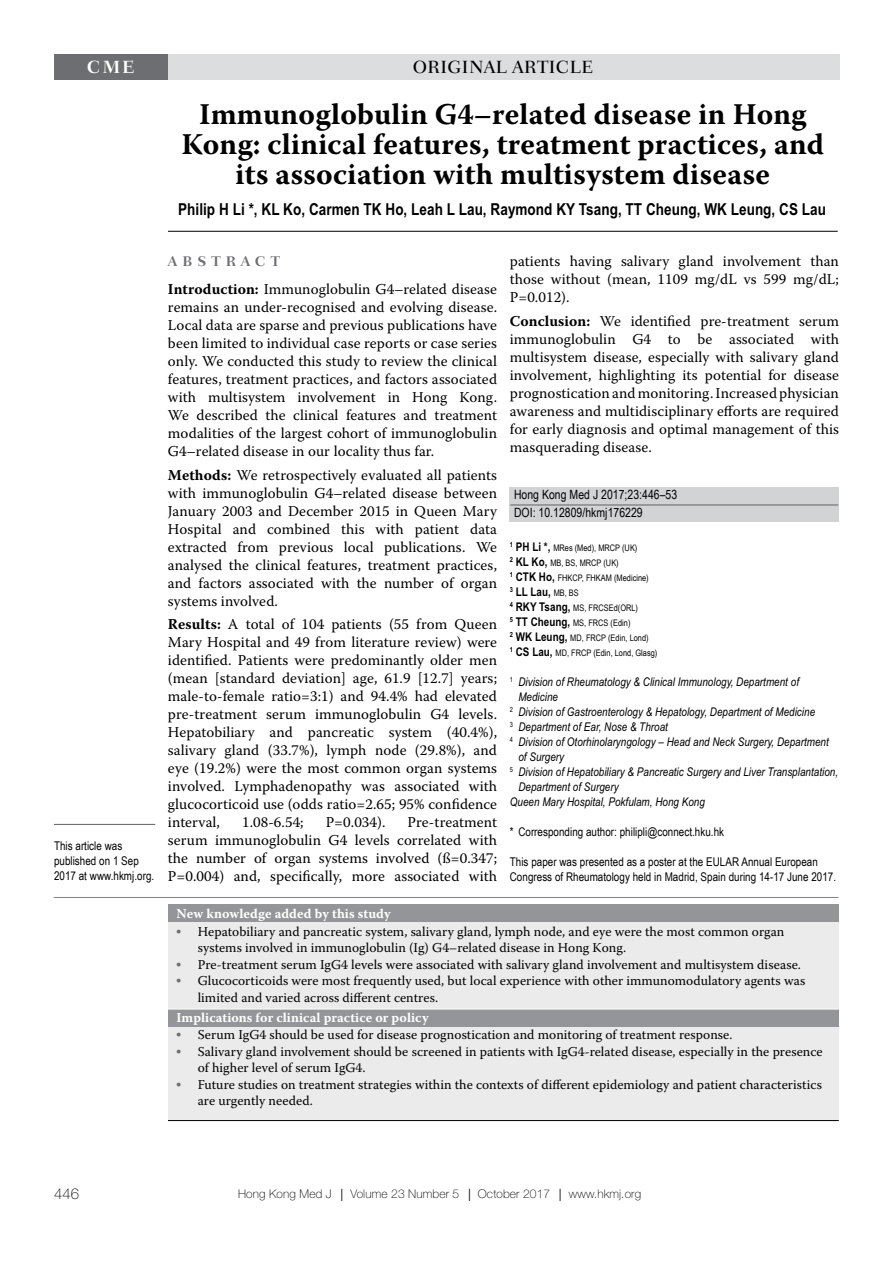
<style>
.page{position:relative;width:893px;height:1263px;background:#fff}
.page>*{position:absolute;margin:0;border:0;box-sizing:border-box;transform-origin:0 0}
.t1{font:700 30px/30px "Warnock Pro";letter-spacing:.005em;color:#000;text-align:center}
.t2{font:500 18px "Fairfield LH";color:#000}
.t3{font:700 18px "Fairfield LH";color:#fff}
.t4{font:700 16.5px "Arial Narrow";letter-spacing:.005em;color:#000}
.t5{font:15px/18px "Warnock Pro";letter-spacing:.005em;color:#000;text-align:justify}
.t6{font:100 15px "Helvetica Neue";color:#000}
.t7{font:700 14.25px "Fairfield LH";letter-spacing:.35em;color:#6d6e71}
.t8{font:13.5px/16.5px "Warnock Pro";letter-spacing:.005em;color:#000}
.t9{font:700 13.5px "Warnock Pro";letter-spacing:.005em;color:#fff}
.t10{font:12.75px/18px "Arial Narrow";letter-spacing:.005em;color:#000}
.t11{font:italic 12px "Arial Narrow";letter-spacing:.005em;color:#000}
.t12{font:12px/15px "Arial Narrow";letter-spacing:.005em;color:#000}
.t13{font:100 12px "Helvetica Neue";letter-spacing:.01em;color:#000}
.t14{font:700 12px "Arial Narrow";color:#000}
.t15{font:9px/15px "Arial Narrow";letter-spacing:.005em;color:#000}
.s1{font-weight:700}
.s2{font-weight:700;font-size:12px}
.s3{font-weight:400;font-size:9px}
.s4{font-family:"Times";color:#6d6e71}
</style>
<div class="page">
<div style="left:510px;top:488px;width:329px;height:34px;background:#d1d3d4"></div>
<hr style="left:168px;top:231px;width:670px;height:1px;background:#000">
<hr style="left:54px;top:897px;width:784px;height:1px;background:#808285">
<div style="left:168px;top:905px;width:671px;height:215px;background:#ebebec"></div>
<div style="left:168px;top:905px;width:671px;height:17px;background:#939598"></div>
<div style="left:168px;top:1009px;width:671px;height:17px;background:#939598"></div>
<hr style="left:168px;top:1009px;width:671px;height:1px;background:#fff">
<hr style="left:168px;top:1120px;width:671px;height:1px;background:#000">
<div style="left:54px;top:54px;width:785px;height:26px;background:#dcddde"></div>
<div style="left:54px;top:54px;width:114px;height:26px;background:#6d6e71"></div>
<hr style="left:510px;top:504px;width:328px;height:1px;background:#6d6e71">
<hr style="left:54px;top:824px;width:101px;height:1px;background:#6d6e71">
<p class="t3" style="left:87px;top:56px;width:49px">CME</p>
<p class="t2" style="left:413px;top:57px;width:18px">ORIGINAL</p>
<p class="t2" style="left:512px;top:57px;width:15px">ARTICLE</p>
<h1 class="t1" style="left:182px;top:99px;width:644px">Immunoglobulin G4–related disease in Hong<br>Kong: clinical features, treatment practices, and its association with multisystem disease</h1>
<p class="t4" style="left:178px;top:200px;width:649px">Philip H Li *, KL Ko, Carmen TK Ho, Leah L Lau, Raymond KY Tsang, TT Cheung, WK Leung, CS Lau</p>
<p class="t12" style="left:54px;top:837px;width:102px">This article was published on 1 Sep<br>2017 at www.hkmj.org.</p>
<p class="t7" style="left:168px;top:252px;width:113px">ABSTRACT</p>
<p class="t5" style="left:168px;top:280px;width:331px"><span class="s1">Introduction:</span> Immunoglobulin G4–related disease remains an under-recognised and evolving disease.<br>Local data are sparse and previous publications have been limited to individual case reports or case series only. We conducted this study to review the clinical features, treatment practices, and factors associated with multisystem involvement in Hong Kong.<br>We described the clinical features and treatment modalities of the largest cohort of immunoglobulin G4–related disease in our locality thus far.</p>
<p class="t5" style="left:168px;top:465px;width:331px"><span class="s1">Methods:</span> We retrospectively evaluated all patients with immunoglobulin G4–related disease between January 2003 and December 2015 in Queen Mary Hospital and combined this with patient data extracted from previous local publications. We analysed the clinical features, treatment practices, and factors associated with the number of organ systems involved.</p>
<p class="t5" style="left:168px;top:615px;width:331px"><span class="s1">Results:</span> A total of 104 patients (55 from Queen Mary Hospital and 49 from literature review) were identified. Patients were predominantly older men (mean [standard deviation] age, 61.9 [12.7] years; male-to-female ratio=3:1) and 94.4% had elevated pre-treatment serum immunoglobulin G4 levels.<br>Hepatobiliary and pancreatic system (40.4%), salivary gland (33.7%), lymph node (29.8%), and eye (19.2%) were the most common organ systems involved. Lymphadenopathy was associated with glucocorticoid use (odds ratio=2.65; 95% confidence interval,</p>
<p class="t5" style="left:242px;top:813px;width:63px">1.08-6.54;</p>
<p class="t5" style="left:326px;top:813px;width:61px">P=0.034).</p>
<p class="t5" style="left:168px;top:813px;width:331px;text-indent:240px">Pre-treatment serum immunoglobulin G4 levels correlated with the number of organ systems involved (ß=0.347; P=0.004) and, specifically, more associated with</p>
<p class="t5" style="left:510px;top:252px;width:331px">patients having salivary gland involvement than those without (mean, 1109 mg/dL vs 599 mg/dL; P=0.012).</p>
<p class="t5" style="left:510px;top:312px;width:331px"><span class="s1">Conclusion:</span> We identified pre-treatment serum immunoglobulin G4 to be associated with multisystem disease, especially with salivary gland involvement, highlighting its potential for disease prognostication and monitoring. Increased physician awareness and multidisciplinary efforts are required for early diagnosis and optimal management of this masquerading disease.</p>
<p class="t10" style="left:514px;top:485px;width:165px">Hong Kong Med J 2017;23:446–53<br>DOI: 10.12809/hkmj176229</p>
<p class="t15" style="left:510px;top:540px;width:140px"><sup>1</sup> <span class="s2">PH Li *,</span> MRes (Med), MRCP (UK)<br><sup>2</sup> <span class="s2">KL Ko,</span> MB, BS, MRCP (UK)<br><sup>1</sup> <span class="s2">CTK Ho,</span> FHKCP, FHKAM (Medicine)</p>
<p class="t14" style="left:510px;top:585px;width:70px"><sup>3</sup> LL Lau, <span class="s3">MB, BS</span></p>
<p class="t15" style="left:510px;top:600px;width:149px"><sup>4</sup> <span class="s2">RKY Tsang,</span> MS, FRCSEd(ORL)<br><sup>5</sup> <span class="s2">TT Cheung,</span> MS, FRCS (Edin)<br><sup>2</sup> <span class="s2">WK Leung,</span> MD, FRCP (Edin, Lond)<br><sup>1</sup> <span class="s2">CS Lau,</span> MD, FRCP (Edin, Lond, Glasg)</p>
<p class="t11" style="left:510px;top:675px;width:291px"><sup>1</sup> Division of Rheumatology &amp; Clinical Immunology, Department of</p>
<p class="t11" style="left:518px;top:690px;width:41px">Medicine</p>
<p class="t11" style="left:510px;top:705px;width:307px"><sup>2</sup> Division of Gastroenterology &amp; Hepatology, Department of Medicine</p>
<p class="t11" style="left:510px;top:720px;width:160px"><sup>3</sup> Department of Ear, Nose &amp; Throat</p>
<p class="t11" style="left:510px;top:735px;width:321px"><sup>4</sup> Division of Otorhinolaryngology – Head and Neck Surgery, Department</p>
<p class="t11" style="left:518px;top:750px;width:47px">of Surgery</p>
<p class="t11" style="left:510px;top:765px;width:330px"><sup>5</sup> Division of Hepatobiliary &amp; Pancreatic Surgery and Liver Transplantation,</p>
<p class="t11" style="left:518px;top:780px;width:102px">Department of Surgery</p>
<p class="t11" style="left:510px;top:795px;width:197px">Queen Mary Hospital, Pokfulam, Hong Kong</p>
<p class="t12" style="left:510px;top:824px;width:216px">* Corresponding author: philipli@connect.hku.hk</p>
<p class="t12" style="left:510px;top:854px;width:328px">This paper was presented as a poster at the EULAR Annual European<br>Congress of Rheumatology held in Madrid, Spain during 14-17 June 2017.</p>
<p class="t9" style="left:176px;top:905px;width:216px">New knowledge added by this study</p>
<p class="t8" style="left:198px;top:923px;width:588px;text-indent:-21px"><span class="s4">•</span> Hepatobiliary and pancreatic system, salivary gland, lymph node, and eye were the most common organ systems involved in immunoglobulin (Ig) G4–related disease in Hong Kong.</p>
<p class="t8" style="left:176px;top:956px;width:626px"><span class="s4">•</span> Pre-treatment serum IgG4 levels were associated with salivary gland involvement and multisystem disease.</p>
<p class="t8" style="left:198px;top:972px;width:609px;text-indent:-21px"><span class="s4">•</span> Glucocorticoids were most frequently used, but local experience with other immunomodulatory agents was limited and varied across different centres.</p>
<p class="t9" style="left:176px;top:1009px;width:254px">Implications for clinical practice or policy</p>
<p class="t8" style="left:176px;top:1026px;width:558px"><span class="s4">•</span> Serum IgG4 should be used for disease prognostication and monitoring of treatment response.</p>
<p class="t8" style="left:198px;top:1043px;width:626px;text-indent:-21px"><span class="s4">•</span> Salivary gland involvement should be screened in patients with IgG4-related disease, especially in the presence of higher level of serum IgG4.</p>
<p class="t8" style="left:198px;top:1076px;width:626px;text-indent:-21px"><span class="s4">•</span> Future studies on treatment strategies within the contexts of different epidemiology and patient characteristics are urgently needed.</p>
<p class="t6" style="left:54px;top:1186px;width:27px">446</p>
<p class="t13" style="left:238px;top:1187px;width:405px">Hong Kong Med J ⎥ Volume 23 Number 5 ⎥ October 2017 ⎥ www.hkmj.org</p>
</div>
